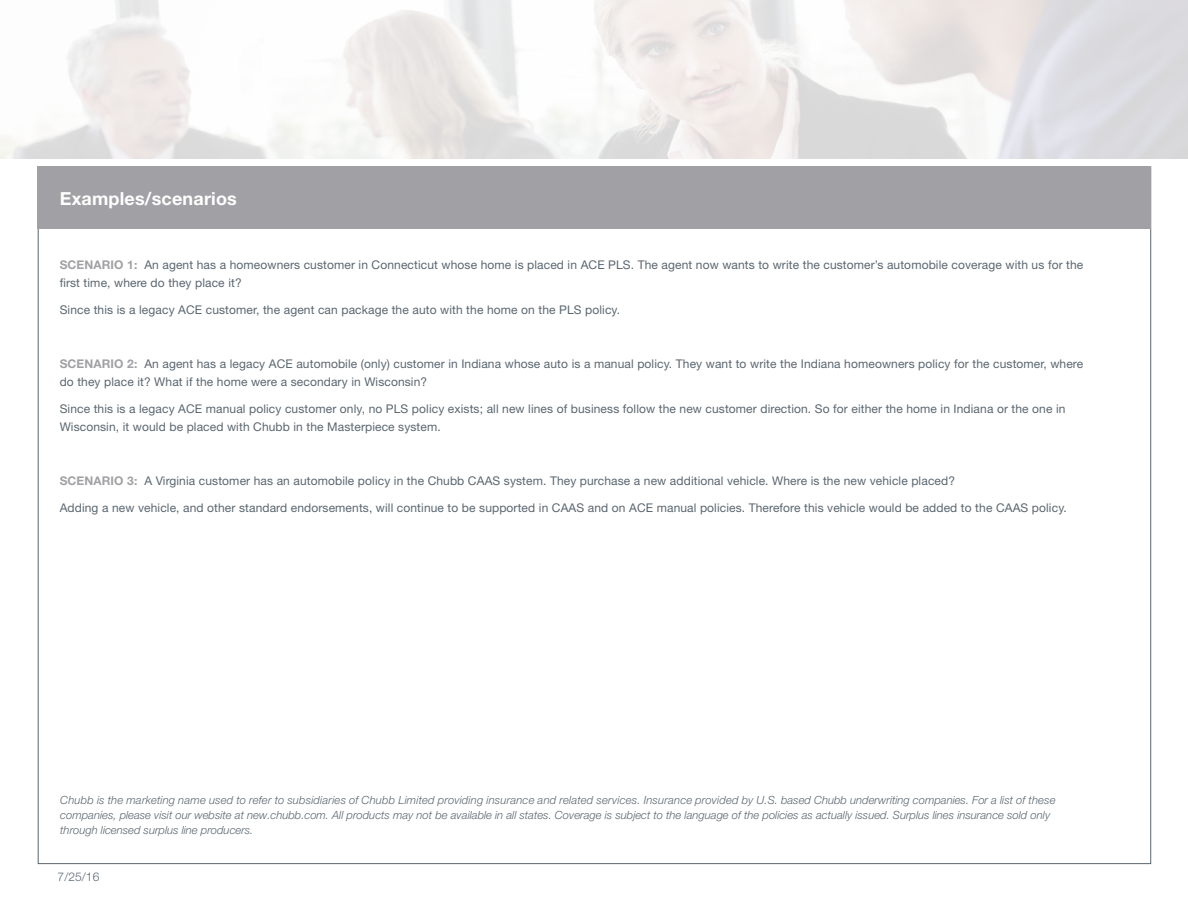
<style>
.page{position:relative;width:1188px;height:918px;background:#fff}
.page>*{position:absolute;margin:0;border:0;box-sizing:border-box;transform-origin:0 0}
.body_copy{font:700 18px "Helvetica Neue";letter-spacing:.01em;color:#fff}
.body_copy-2{font:12px/18px "Helvetica Neue";letter-spacing:.01em;color:#5a6670}
.body_copy-3{font:300 12px "Helvetica Neue";color:#5a6670}
.t1{font:italic 300 11.25px/15px "Helvetica Neue";color:#5a6670}
.s1{font-weight:700;color:#a1a1a5}
</style>
<div class="page">
<div style="left:38px;top:166px;width:1113px;height:63px;background:#a1a1a5"></div>
<p class="body_copy" style="left:60px;top:187px;width:178px">Examples/scenarios</p>
<p class="body_copy-2" style="left:60px;top:256px;width:1025px"><span class="s1">SCENARIO 1:</span> An agent has a homeowners customer in Connecticut whose home is placed in ACE PLS. The agent now wants to write the customer’s automobile coverage with us for the first time, where do they place it?</p>
<p class="body_copy-2" style="left:60px;top:301px;width:562px">Since this is a legacy ACE customer, the agent can package the auto with the home on the PLS policy.</p>
<p class="body_copy-2" style="left:60px;top:355px;width:1025px"><span class="s1">SCENARIO 2:</span> An agent has a legacy ACE automobile (only) customer in Indiana whose auto is a manual policy. They want to write the Indiana homeowners policy for the customer, where do they place it? What if the home were a secondary in Wisconsin?</p>
<p class="body_copy-2" style="left:60px;top:400px;width:1007px">Since this is a legacy ACE manual policy customer only, no PLS policy exists; all new lines of business follow the new customer direction. So for either the home in Indiana or the one in<br>Wisconsin, it would be placed with Chubb in the Masterpiece system.</p>
<p class="body_copy-2" style="left:60px;top:472px;width:897px"><span class="s1">SCENARIO 3:</span> A Virginia customer has an automobile policy in the Chubb CAAS system. They purchase a new additional vehicle. Where is the new vehicle placed?</p>
<p class="body_copy-2" style="left:60px;top:499px;width:1009px">Adding a new vehicle, and other standard endorsements, will continue to be supported in CAAS and on ACE manual policies. Therefore this vehicle would be added to the CAAS policy.</p>
<p class="t1" style="left:60px;top:792px;width:997px">Chubb is the marketing name used to refer to subsidiaries of Chubb Limited providing insurance and related services. Insurance provided by U.S. based Chubb underwriting companies. For a list of these companies, please visit our website at new.chubb.com. All products may not be available in all states. Coverage is subject to the language of the policies as actually issued. Surplus lines insurance sold only through licensed surplus line producers.</p>
<p class="body_copy-3" style="left:58px;top:869px;width:43px">7/25/16</p>
</div>
